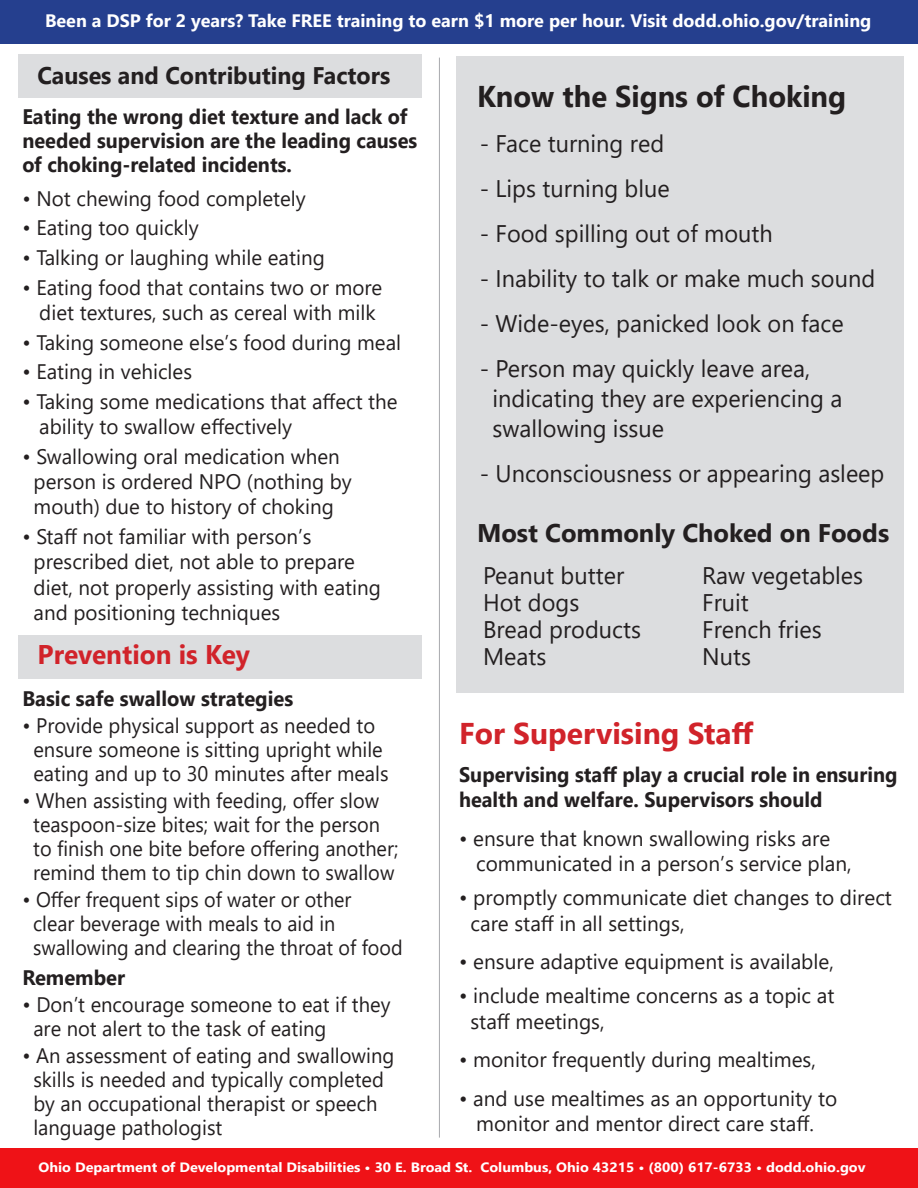
<style>
.page{position:relative;width:918px;height:1188px;background:#fff}
.page>*{position:absolute;margin:0;border:0;box-sizing:border-box;transform-origin:0 0}
.t1{font:700 30px "Segoe UI";color:#231f20}
.t2{font:700 30px "Segoe UI";color:#d1232a}
.t3{font:700 27px "Segoe UI";color:#d1232a}
.t4{font:700 25.5px "Segoe UI";color:#231f20}
.t5{font:24px/30px "Segoe UI";color:#231f20}
.t6{font:700 24px "Segoe UI";color:#231f20}
.t7{font:21px/25.2px "Segoe UI";color:#231f20}
.t8{font:21px "Segoe UI";color:#231f20;scale:.96 1}
.t9{font:700 21px/24px "Segoe UI";color:#231f20;scale:.95 1}
.t10{font:21px/24px "Segoe UI";color:#231f20;scale:.95 1}
.t11{font:21px "Segoe UI";color:#231f20;scale:.94 1}
.t12{font:700 21px "Segoe UI";color:#231f20;scale:.96 1}
.t13{font:700 18px "Segoe UI";color:#fff}
.t14{font:700 13.5px "Segoe UI";color:#fff;scale:1.07 1}
</style>
<div class="page">
<div style="left:18px;top:55px;width:403px;height:43px;background:#dcdddf"></div>
<div style="left:456px;top:57px;width:447px;height:636px;background:#dcdddf"></div>
<hr style="left:439px;top:58px;width:1px;height:1080px;background:#a8a9ad">
<div style="left:0;top:0;width:918px;height:43px;background:#253f8e"></div>
<div style="left:0;top:1148px;width:918px;height:40px;background:#ef1217"></div>
<div style="left:18px;top:635px;width:404px;height:44px;background:#dcdddf"></div>
<p class="t13" style="left:45px;top:4px;width:828px">Been a DSP for 2 years? Take FREE training to earn $1 more per hour. Visit dodd.ohio.gov/training</p>
<p class="t6" style="left:37px;top:53px;width:355px">Causes and Contributing Factors</p>
<p class="t9" style="left:22px;top:102px;width:417px">Eating the wrong diet texture and lack of needed supervision are the leading causes of choking-related incidents.</p>
<p class="t7" style="left:22px;top:184px;width:285px">• Not chewing food completely</p>
<p class="t7" style="left:22px;top:214px;width:178px">• Eating too quickly</p>
<p class="t7" style="left:22px;top:243px;width:304px">• Talking or laughing while eating</p>
<p class="t7" style="left:22px;top:273px;width:362px">• Eating food that contains two or more</p>
<p class="t7" style="left:39px;top:298px;width:338px">diet textures, such as cereal with milk</p>
<p class="t7" style="left:22px;top:328px;width:380px">• Taking someone else’s food during meal</p>
<p class="t7" style="left:22px;top:358px;width:171px">• Eating in vehicles</p>
<p class="t7" style="left:39px;top:387px;width:360px;text-indent:-17px">• Taking some medications that affect the ability to swallow effectively</p>
<p class="t7" style="left:22px;top:442px;width:319px">• Swallowing oral medication when</p>
<p class="t7" style="left:34px;top:467px;width:320px">person is ordered NPO (nothing by</p>
<p class="t7" style="left:34px;top:493px;width:302px">mouth) due to history of choking</p>
<p class="t7" style="left:22px;top:522px;width:291px">• Staff not familiar with person’s</p>
<p class="t7" style="left:34px;top:547px;width:323px">prescribed diet, not able to prepare</p>
<p class="t7" style="left:34px;top:573px;width:349px">diet, not properly assisting with eating</p>
<p class="t7" style="left:34px;top:598px;width:248px">and positioning techniques</p>
<p class="t3" style="left:38px;top:629px;width:214px">Prevention is Key</p>
<p class="t12" style="left:22px;top:678px;width:284px">Basic safe swallow strategies</p>
<p class="t8" style="left:22px;top:705px;width:369px">• Provide physical support as needed to</p>
<p class="t8" style="left:33px;top:729px;width:365px">ensure someone is sitting upright while</p>
<p class="t8" style="left:33px;top:753px;width:371px">eating and up to 30 minutes after meals</p>
<p class="t10" style="left:22px;top:786px;width:377px">• When assisting with feeding, offer slow</p>
<p class="t10" style="left:33px;top:810px;width:367px">teaspoon-size bites; wait for the person</p>
<p class="t10" style="left:33px;top:834px;width:386px">to finish one bite before offering another; remind them to tip chin down to swallow</p>
<p class="t8" style="left:22px;top:879px;width:344px">• Offer frequent sips of water or other</p>
<p class="t11" style="left:33px;top:903px;width:323px">clear beverage with meals to aid in</p>
<p class="t11" style="left:33px;top:927px;width:395px">swallowing and clearing the throat of food</p>
<p class="t12" style="left:22px;top:957px;width:109px">Remember</p>
<p class="t7" style="left:22px;top:990px;width:370px">• Don’t encourage someone to eat if they</p>
<p class="t8" style="left:33px;top:1008px;width:307px">are not alert to the task of eating</p>
<p class="t8" style="left:22px;top:1035px;width:389px">• An assessment of eating and swallowing</p>
<p class="t8" style="left:33px;top:1059px;width:367px">skills is needed and typically completed</p>
<p class="t8" style="left:33px;top:1083px;width:360px">by an occupational therapist or speech</p>
<p class="t8" style="left:33px;top:1107px;width:198px">language pathologist</p>
<p class="t1" style="left:477px;top:68px;width:371px">Know the Signs of Choking</p>
<p class="t5" style="left:480px;top:126px;width:186px">- Face turning red</p>
<p class="t5" style="left:480px;top:171px;width:192px">- Lips turning blue</p>
<p class="t5" style="left:480px;top:216px;width:295px">- Food spilling out of mouth</p>
<p class="t5" style="left:480px;top:261px;width:397px">- Inability to talk or make much sound</p>
<p class="t5" style="left:480px;top:306px;width:365px">- Wide-eyes, panicked look on face</p>
<p class="t5" style="left:480px;top:351px;width:332px">- Person may quickly leave area,</p>
<p class="t5" style="left:493px;top:381px;width:351px">indicating they are experiencing a swallowing issue</p>
<p class="t5" style="left:480px;top:456px;width:406px">- Unconsciousness or appearing asleep</p>
<p class="t4" style="left:477px;top:509px;width:414px">Most Commonly Choked on Foods</p>
<p class="t5" style="left:483px;top:559px;width:143px">Peanut butter</p>
<p class="t5" style="left:483px;top:586px;width:98px">Hot dogs</p>
<p class="t5" style="left:483px;top:613px;width:160px">Bread products</p>
<p class="t5" style="left:483px;top:640px;width:65px">Meats</p>
<p class="t5" style="left:702px;top:559px;width:162px">Raw vegetables</p>
<p class="t5" style="left:702px;top:586px;width:48px">Fruit</p>
<p class="t5" style="left:702px;top:613px;width:121px">French fries</p>
<p class="t5" style="left:702px;top:640px;width:50px">Nuts</p>
<p class="t2" style="left:459px;top:705px;width:296px">For Supervising Staff</p>
<p class="t9" style="left:459px;top:760px;width:463px;line-height:25.2px">Supervising staff play a crucial role in ensuring health and welfare. Supervisors should</p>
<p class="t7" style="left:459px;top:824px;width:373px">• ensure that known swallowing risks are</p>
<p class="t7" style="left:476px;top:849px;width:377px">communicated in a person’s service plan,</p>
<p class="t7" style="left:459px;top:883px;width:434px">• promptly communicate diet changes to direct</p>
<p class="t7" style="left:471px;top:909px;width:216px">care staff in all settings,</p>
<p class="t7" style="left:459px;top:947px;width:376px">• ensure adaptive equipment is available,</p>
<p class="t7" style="left:459px;top:982px;width:377px">• include mealtime concerns as a topic at</p>
<p class="t7" style="left:471px;top:1007px;width:136px">staff meetings,</p>
<p class="t7" style="left:459px;top:1045px;width:358px">• monitor frequently during mealtimes,</p>
<p class="t7" style="left:459px;top:1084px;width:380px">• and use mealtimes as an opportunity to</p>
<p class="t7" style="left:476px;top:1109px;width:339px">monitor and mentor direct care staff.</p>
<p class="t14" style="left:39px;top:1155px;width:774px">Ohio Department of Developmental Disabilities • 30 E. Broad St. Columbus, Ohio 43215 • (800) 617-6733 • dodd.ohio.gov</p>
</div>
